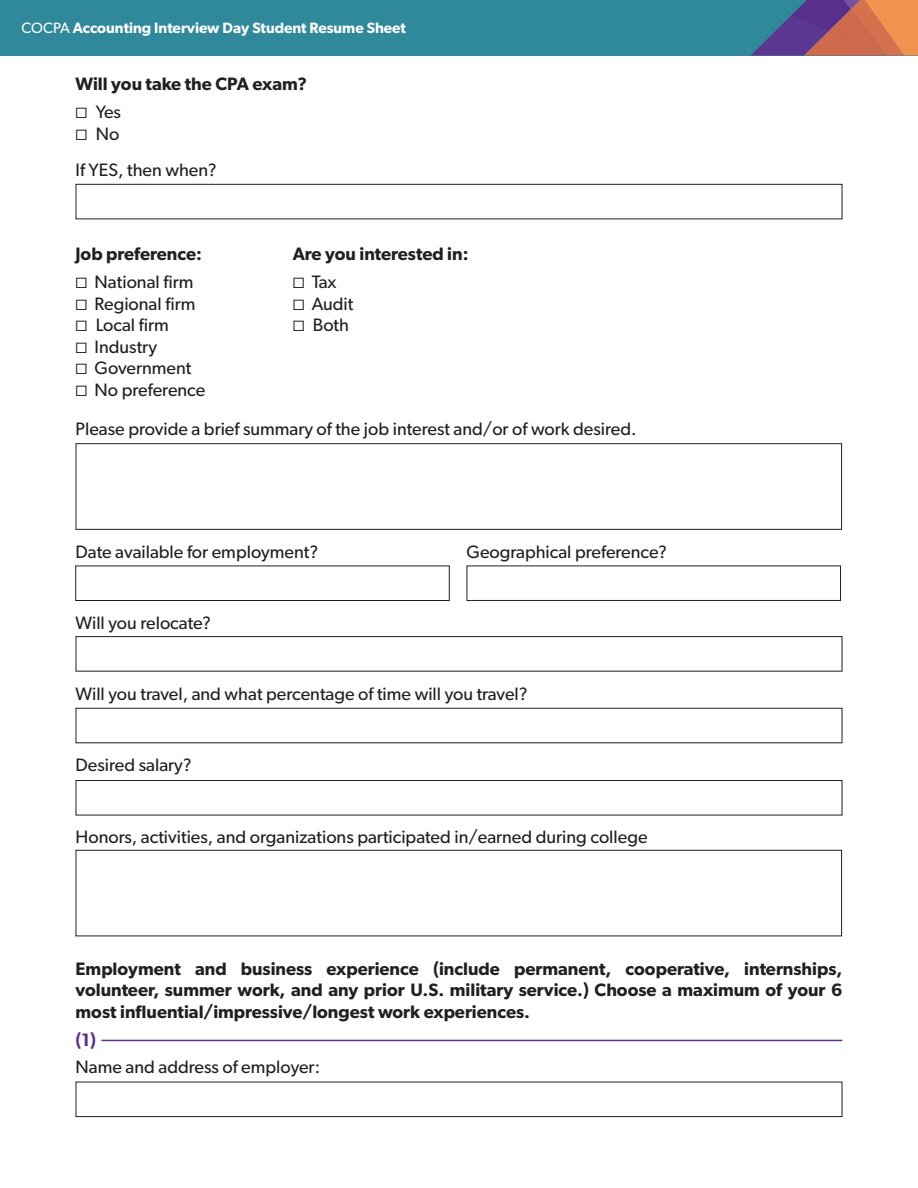
<style>
.page{position:relative;width:918px;height:1188px;background:#fff}
.page>*{position:absolute;margin:0;border:0;box-sizing:border-box;transform-origin:0 0}
.t1{font:18px "Gibson";color:#231f20}
.t2{font:600 18px/21.6px "Gibson";color:#231f20;text-align:justify}
.t3{font:600 18px "Gibson";color:#5a2e8c}
.t4{font:600 15px "Gibson";color:#fff}
.s1{font-weight:400}
.s2{font-family:"Proxima Nova"}
</style>
<div class="page">
<div style="left:76px;top:636px;width:766px;height:36px;border:1px solid #231f20"></div>
<div style="left:76px;top:708px;width:766px;height:35px;border:1px solid #231f20"></div>
<div style="left:76px;top:780px;width:766px;height:35px;border:1px solid #231f20"></div>
<div style="left:75px;top:566px;width:375px;height:35px;border:1px solid #231f20"></div>
<div style="left:467px;top:566px;width:374px;height:35px;border:1px solid #231f20"></div>
<div style="left:76px;top:443px;width:766px;height:87px;border:1px solid #231f20"></div>
<div style="left:76px;top:850px;width:766px;height:86px;border:1px solid #231f20"></div>
<div style="left:76px;top:1082px;width:766px;height:35px;border:1px solid #231f20"></div>
<hr style="left:102px;top:1040px;width:740px;height:1px;background:#5a2e8c">
<div style="left:76px;top:184px;width:766px;height:35px;border:1px solid #231f20"></div>
<div style="left:0;top:0;width:918px;height:56px;background:#30899b"></div>
<svg style="left:751px;top:0;width:167px;height:56px"></svg>
<p class="t4" style="left:22px;top:19px;width:386px"><span class="s1">COCPA</span> Accounting Interview Day Student Resume Sheet</p>
<p class="t2" style="left:76px;top:73px;width:233px">Will you take the CPA exam?</p>
<p class="t1" style="left:76px;top:101px;width:47px"><span class="s2">☐</span> Yes</p>
<p class="t1" style="left:76px;top:123px;width:45px"><span class="s2">☐</span> No</p>
<p class="t1" style="left:76px;top:159px;width:142px">If YES, then when?</p>
<p class="t2" style="left:76px;top:242px;width:128px">Job preference:</p>
<p class="t1" style="left:76px;top:271px;width:119px"><span class="s2">☐</span> National firm</p>
<p class="t1" style="left:76px;top:292px;width:121px"><span class="s2">☐</span> Regional firm</p>
<p class="t1" style="left:76px;top:314px;width:95px"><span class="s2">☐</span> Local firm</p>
<p class="t1" style="left:76px;top:336px;width:83px"><span class="s2">☐</span> Industry</p>
<p class="t1" style="left:76px;top:357px;width:117px"><span class="s2">☐</span> Government</p>
<p class="t1" style="left:76px;top:379px;width:131px"><span class="s2">☐</span> No preference</p>
<p class="t2" style="left:293px;top:242px;width:177px">Are you interested in:</p>
<p class="t1" style="left:293px;top:271px;width:45px"><span class="s2">☐</span> Tax</p>
<p class="t1" style="left:293px;top:292px;width:62px"><span class="s2">☐</span> Audit</p>
<p class="t1" style="left:293px;top:314px;width:58px"><span class="s2">☐</span> Both</p>
<p class="t1" style="left:76px;top:418px;width:562px">Please provide a brief summary of the job interest and/or of work desired.</p>
<p class="t1" style="left:76px;top:541px;width:244px">Date available for employment?</p>
<p class="t1" style="left:467px;top:541px;width:202px">Geographical preference?</p>
<p class="t1" style="left:76px;top:612px;width:137px">Will you relocate?</p>
<p class="t1" style="left:76px;top:683px;width:454px">Will you travel, and what percentage of time will you travel?</p>
<p class="t1" style="left:76px;top:754px;width:118px">Desired salary?</p>
<p class="t1" style="left:76px;top:826px;width:573px">Honors, activities, and organizations participated in/earned during college</p>
<p class="t2" style="left:76px;top:957px;width:768px">Employment and business experience (include permanent, cooperative, internships, volunteer, summer work, and any prior U.S. military service.) Choose a maximum of your 6 most influential/impressive/longest work experiences.</p>
<p class="t3" style="left:76px;top:1029px;width:22px">(1)</p>
<p class="t1" style="left:76px;top:1056px;width:246px">Name and address of employer:</p>
</div>
